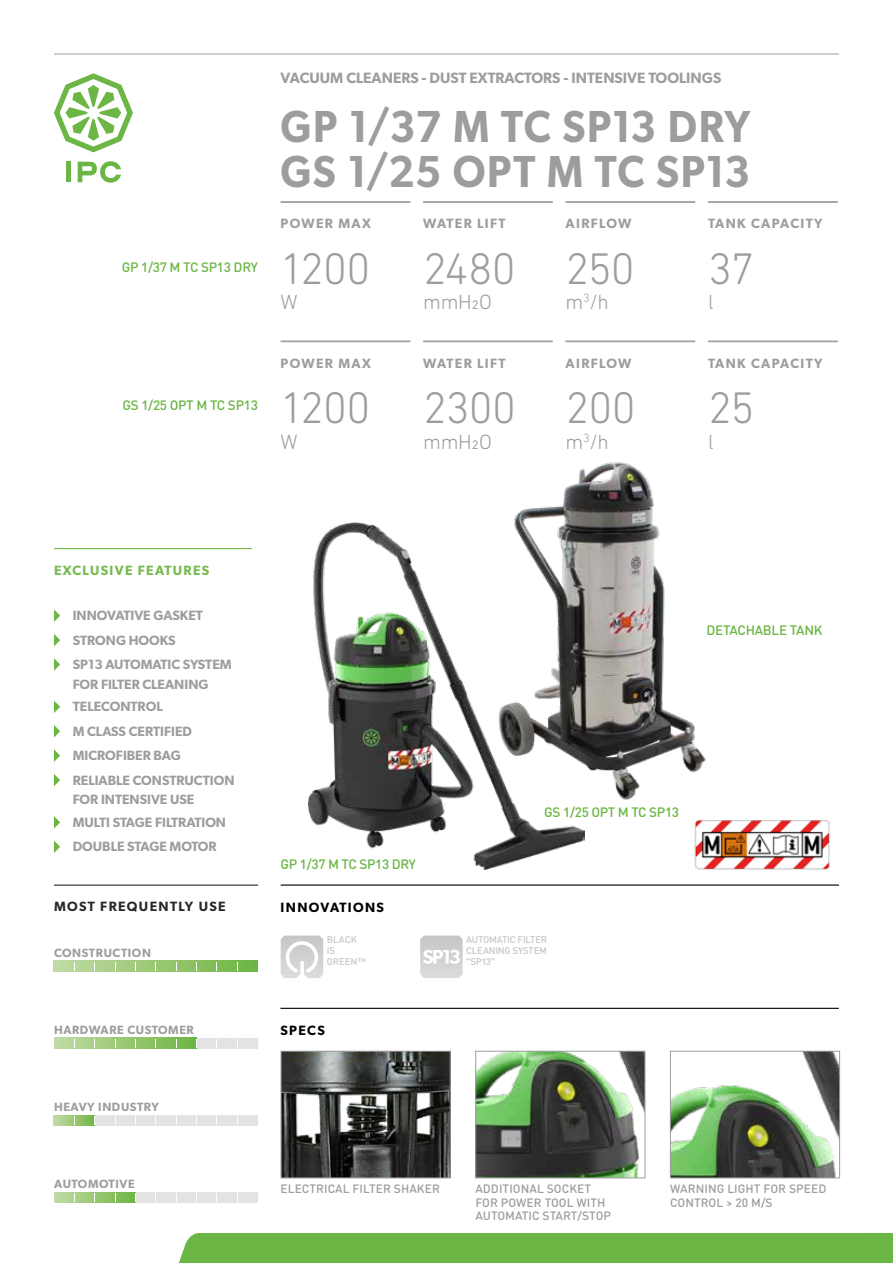
<style>
.page{position:relative;width:893px;height:1263px;background:#fff}
.page>*{position:absolute;margin:0;border:0;box-sizing:border-box;transform-origin:0 0}
.t1{font:600 45px/45px "Gibson";letter-spacing:.02em;color:#9d9d9c;scale:.93 1}
.t2{font:300 45px "DIN Next Rounded LT Pro";letter-spacing:-.015em;color:#9d9d9c}
.t3{font:300 21px "DIN Next Rounded LT Pro";letter-spacing:-.005em;color:#9d9d9c}
.t4{font:600 15px "Gibson";color:#9d9d9c}
.t5{font:600 13.5px/24.5px "Gibson";color:#9d9d9c}
.t6{font:500 13.5px "DIN Round Pro";letter-spacing:-.025em;color:#6bb644}
.t7{font:600 13.5px "Gibson";letter-spacing:.1em;color:#9d9d9c}
.t8{font:600 13.5px "Gibson";letter-spacing:.1em;color:#282827}
.t9{font:600 13.5px "Gibson";letter-spacing:.1em;color:#76b94d}
.t10{font:600 13.5px "Gibson";letter-spacing:.1em;color:#000}
.t11{font:500 12px/13.5px "DIN Round Pro";letter-spacing:.005em;color:#9d9d9c}
.t12{font:600 12px "Gibson";letter-spacing:.05em;color:#9d9d9c}
.t13{font:500 9.6px/11.2px "DIN Round Pro";letter-spacing:-.015em;color:#c6c6c6}
</style>
<div class="page">
<hr style="left:54px;top:54px;width:785px;height:1px;background:#9d9d9c">
<div style="left:66px;top:162px;width:5px;height:20px;background:#6bb644"></div>
<svg style="left:78px;top:161px;width:43px;height:22px"></svg>
<svg style="left:54px;top:73px;width:79px;height:79px"></svg>
<div style="left:179px;top:1233px;width:714px;height:30px;background:#6bb644"></div>
<hr style="left:281px;top:201px;width:129px;height:1px;background:#9d9d9c">
<hr style="left:423px;top:201px;width:130px;height:1px;background:#9d9d9c">
<hr style="left:566px;top:201px;width:129px;height:1px;background:#9d9d9c">
<hr style="left:708px;top:201px;width:130px;height:1px;background:#9d9d9c">
<hr style="left:281px;top:202px;width:129px;height:1px;background:#9d9d9c">
<hr style="left:423px;top:202px;width:130px;height:1px;background:#9d9d9c">
<hr style="left:566px;top:202px;width:129px;height:1px;background:#9d9d9c">
<hr style="left:708px;top:202px;width:130px;height:1px;background:#9d9d9c">
<hr style="left:54px;top:884px;width:204px;height:2px;background:#282827">
<svg style="left:54px;top:961px;width:204px;height:10px;background:#9cca79"></svg>
<div style="left:54px;top:1038px;width:204px;height:10px;background:#e3e3e3"></div>
<svg style="left:54px;top:1038px;width:142px;height:10px"></svg>
<div style="left:54px;top:1115px;width:204px;height:10px;background:#e3e3e3"></div>
<svg style="left:54px;top:1115px;width:41px;height:11px"></svg>
<div style="left:54px;top:1192px;width:204px;height:10px;background:#e3e3e3"></div>
<svg style="left:54px;top:1192px;width:82px;height:11px"></svg>
<hr style="left:54px;top:548px;width:198px;height:1px;background:#76b94d">
<svg style="left:54px;top:609px;width:6px;height:13px"></svg>
<svg style="left:54px;top:634px;width:6px;height:12px"></svg>
<svg style="left:54px;top:658px;width:6px;height:13px"></svg>
<svg style="left:54px;top:701px;width:6px;height:12px"></svg>
<svg style="left:54px;top:725px;width:6px;height:12px"></svg>
<svg style="left:54px;top:749px;width:6px;height:13px"></svg>
<svg style="left:54px;top:774px;width:6px;height:12px"></svg>
<svg style="left:54px;top:816px;width:6px;height:12px"></svg>
<svg style="left:54px;top:840px;width:6px;height:13px"></svg>
<hr style="left:281px;top:884px;width:558px;height:2px;background:#000">
<svg style="left:281px;top:935px;width:42px;height:43px"></svg>
<svg style="left:420px;top:935px;width:43px;height:43px"></svg>
<img style="left:694px;top:820px;width:136px;height:50px">
<hr style="left:280px;top:1008px;width:559px;height:1px;background:#000">
<img style="left:477px;top:1053px;width:166px;height:123px">
<div style="left:475px;top:1051px;width:170px;height:127px;border:1px solid #9d9d9c"></div>
<img style="left:309px;top:522px;width:275px;height:347px">
<img style="left:283px;top:1053px;width:166px;height:123px">
<div style="left:281px;top:1051px;width:170px;height:127px;border:1px solid #9d9d9c"></div>
<img style="left:672px;top:1053px;width:166px;height:123px">
<div style="left:670px;top:1051px;width:170px;height:127px;border:1px solid #9d9d9c"></div>
<hr style="left:281px;top:340px;width:129px;height:2px;background:#9d9d9c">
<hr style="left:423px;top:340px;width:130px;height:2px;background:#9d9d9c">
<hr style="left:566px;top:340px;width:129px;height:2px;background:#9d9d9c">
<hr style="left:708px;top:340px;width:130px;height:2px;background:#9d9d9c">
<img style="left:493px;top:462px;width:213px;height:345px">
<p class="t6" style="left:122px;top:258px;width:138px">GP 1/37 M TC SP13 DRY</p>
<p class="t6" style="left:122px;top:396px;width:137px">GS 1/25 OPT M TC SP13</p>
<p class="t4" style="left:281px;top:69px;width:442px">VACUUM CLEANERS - DUST EXTRACTORS - INTENSIVE TOOLINGS</p>
<h1 class="t1" style="left:281px;top:103px;width:506px">GP 1/37 M TC SP13 DRY<br>GS 1/25 OPT M TC SP13</h1>
<p class="t7" style="left:281px;top:216px;width:92px">POWER MAX</p>
<p class="t7" style="left:423px;top:216px;width:84px">WATER LIFT</p>
<p class="t7" style="left:566px;top:216px;width:67px">AIRFLOW</p>
<p class="t7" style="left:708px;top:216px;width:116px">TANK CAPACITY</p>
<h1 class="t2" style="left:281px;top:243px;width:91px">1200</h1>
<h2 class="t3" style="left:281px;top:290px;width:19px">W</h2>
<h1 class="t2" style="left:423px;top:243px;width:94px">2480</h1>
<h2 class="t3" style="left:423px;top:290px;width:70px">mmH2O</h2>
<h1 class="t2" style="left:566px;top:243px;width:71px">250</h1>
<h2 class="t3" style="left:566px;top:290px;width:45px">m<sup>3</sup>/h</h2>
<h1 class="t2" style="left:708px;top:243px;width:48px">37</h1>
<h2 class="t3" style="left:708px;top:290px;width:7px">l</h2>
<p class="t7" style="left:281px;top:355px;width:92px">POWER MAX</p>
<p class="t7" style="left:423px;top:355px;width:84px">WATER LIFT</p>
<p class="t7" style="left:566px;top:355px;width:67px">AIRFLOW</p>
<p class="t7" style="left:708px;top:355px;width:116px">TANK CAPACITY</p>
<h1 class="t2" style="left:281px;top:382px;width:91px">1200</h1>
<h2 class="t3" style="left:281px;top:429px;width:19px">W</h2>
<h1 class="t2" style="left:423px;top:382px;width:95px">2300</h1>
<h2 class="t3" style="left:423px;top:429px;width:70px">mmH2O</h2>
<h1 class="t2" style="left:566px;top:382px;width:72px">200</h1>
<h2 class="t3" style="left:566px;top:429px;width:45px">m<sup>3</sup>/h</h2>
<h1 class="t2" style="left:708px;top:382px;width:48px">25</h1>
<h2 class="t3" style="left:708px;top:429px;width:7px">l</h2>
<p class="t9" style="left:54px;top:562px;width:157px">EXCLUSIVE FEATURES</p>
<p class="t5" style="left:73px;top:603px;width:160px">INNOVATIVE GASKET<br>STRONG HOOKS<br>SP13 AUTOMATIC SYSTEM</p>
<p class="t5" style="left:73px;top:672px;width:137px;line-height:22.8px">FOR FILTER CLEANING<br>TELECONTROL</p>
<p class="t5" style="left:73px;top:719px;width:163px">M CLASS CERTIFIED<br>MICROFIBER BAG<br>RELIABLE CONSTRUCTION</p>
<p class="t5" style="left:73px;top:788px;width:155px;line-height:22.8px">FOR INTENSIVE USE<br>MULTI STAGE FILTRATION</p>
<p class="t5" style="left:73px;top:834px;width:145px">DOUBLE STAGE MOTOR</p>
<p class="t8" style="left:54px;top:898px;width:173px">MOST FREQUENTLY USE</p>
<p class="t12" style="left:54px;top:945px;width:98px">CONSTRUCTION</p>
<p class="t12" style="left:54px;top:1022px;width:141px">HARDWARE CUSTOMER</p>
<p class="t12" style="left:54px;top:1099px;width:106px">HEAVY INDUSTRY</p>
<p class="t12" style="left:54px;top:1177px;width:82px">AUTOMOTIVE</p>
<p class="t6" style="left:707px;top:620px;width:117px">DETACHABLE TANK</p>
<p class="t6" style="left:280px;top:855px;width:137px">GP 1/37 M TC SP13 DRY</p>
<p class="t6" style="left:544px;top:803px;width:136px">GS 1/25 OPT M TC SP13</p>
<p class="t10" style="left:281px;top:899px;width:105px">INNOVATIONS</p>
<p class="t13" style="left:327px;top:933px;width:41px">BLACK<br>IS<br>GREEN™</p>
<p class="t13" style="left:466px;top:933px;width:82px;text-align:justify">AUTOMATIC FILTER CLEANING SYSTEM “SP13”</p>
<p class="t10" style="left:280px;top:1022px;width:46px">SPECS</p>
<p class="t11" style="left:280px;top:1182px;width:161px">ELECTRICAL FILTER SHAKER</p>
<p class="t11" style="left:475px;top:1182px;width:137px">ADDITIONAL SOCKET<br>FOR POWER TOOL WITH<br>AUTOMATIC START/STOP</p>
<p class="t11" style="left:670px;top:1182px;width:158px">WARNING LIGHT FOR SPEED<br>CONTROL &gt; 20 M/S</p>
</div>
